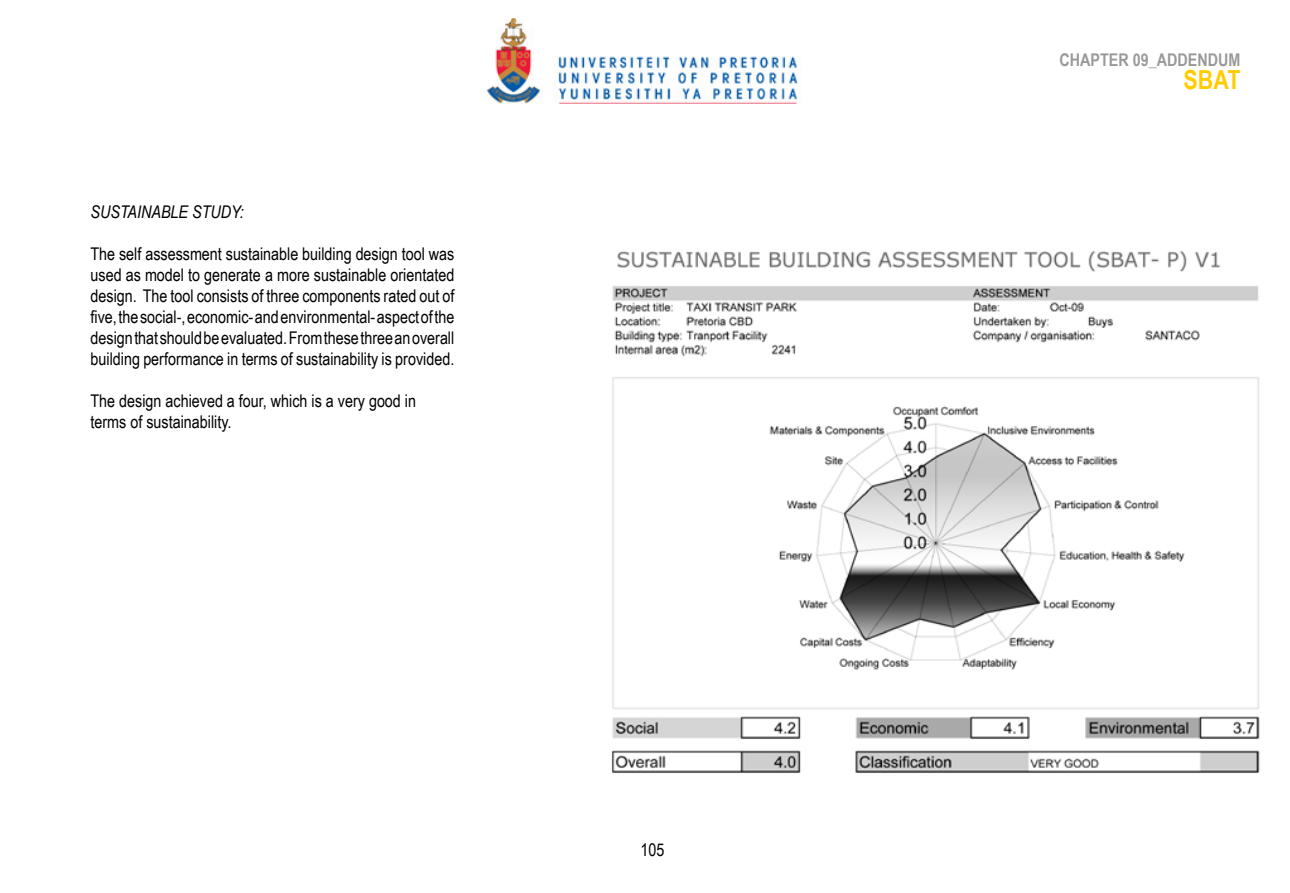
<style>
.page{position:relative;width:1290px;height:893px;background:#fff}
.page>*{position:absolute;margin:0;border:0;box-sizing:border-box;transform-origin:0 0}
.t1{font:700 26.25px "Arial Narrow";color:#fc0}
.t2{font:17.5px/21px "Arial Narrow";color:#000;text-align:justify}
.t3{font:700 17.5px "Arial Narrow";color:#999}
.t4{font:italic 17.5px "Arial Narrow";color:#000}
</style>
<div class="page">
<img style="left:611px;top:250px;width:649px;height:523px">
<img style="left:487px;top:19px;width:312px;height:84px">
<p class="t4" style="left:91px;top:200px;width:155px">SUSTAINABLE STUDY:</p>
<p class="t2" style="left:91px;top:243px;width:365px">The self assessment sustainable building design tool was used as model to generate a more sustainable orientated design. The tool consists of three components rated out of five, the social-, economic- and environmental- aspect of the design that should be evaluated. From these three an overall building performance in terms of sustainability is provided.</p>
<p class="t2" style="left:91px;top:390px;width:327px">The design achieved a four, which is a very good in terms of sustainability.</p>
<p class="t2" style="left:641px;top:839px;width:25px">105</p>
<p class="t3" style="left:1059px;top:47px;width:182px">CHAPTER 09_ADDENDUM</p>
<h1 class="t1" style="left:1183px;top:60px;width:58px">SBAT</h1>
</div>
